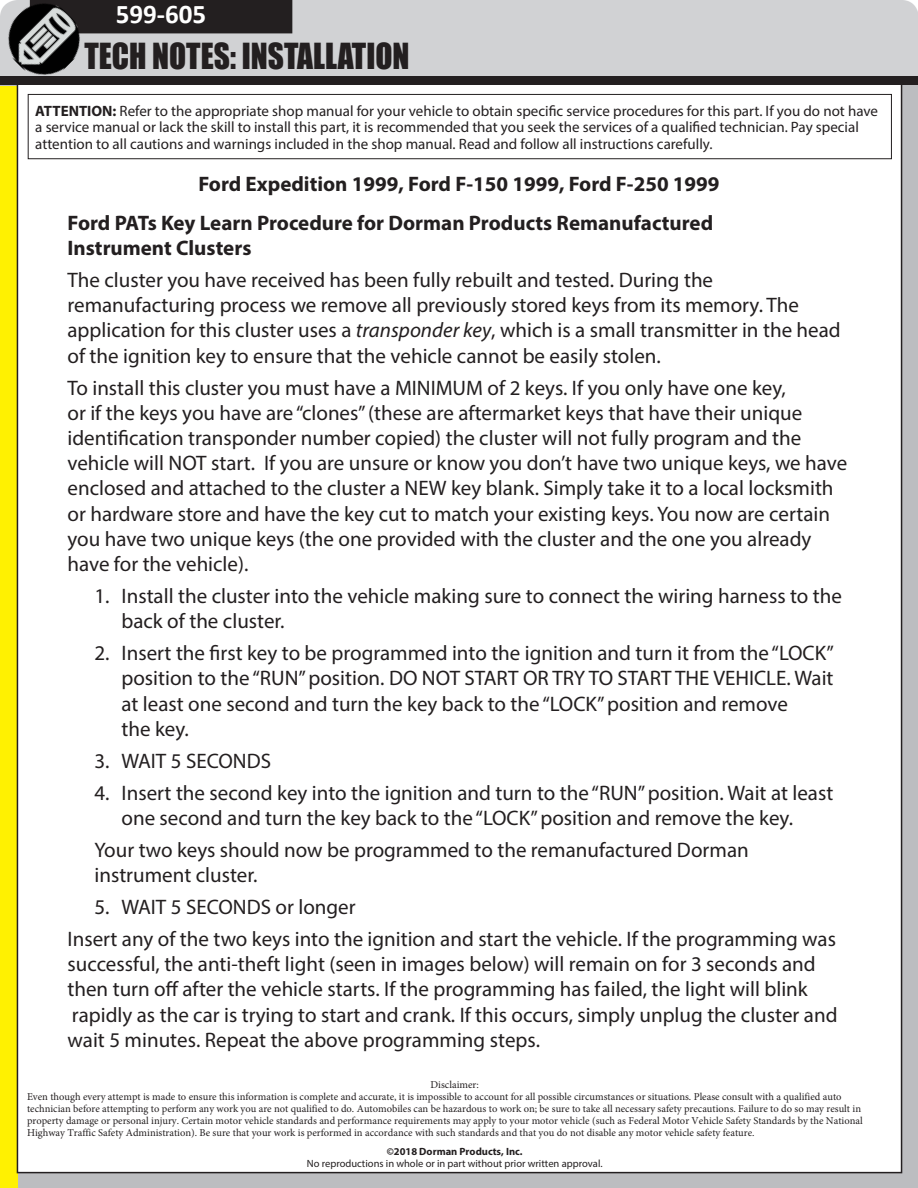
<style>
.page{position:relative;width:918px;height:1188px;background:#fff}
.page>*{position:absolute;margin:0;border:0;box-sizing:border-box;transform-origin:0 0}
.t1{font:33px "Impact";color:#231f20;scale:.95 1}
.t2{font:700 27px "Calibri";color:#fff}
.t3{font:21px/25.2px "Myriad Pro";color:#231f20}
.Make_Model_Year{font:700 21px/25.2px "Myriad Pro";color:#231f20}
.t4{font:15px/16.5px "Myriad Pro";color:#231f20}
.t5{font:10.5px/12px "Minion Pro";color:#231f20}
.t6{font:10.5px/12px "Myriad Pro";color:#231f20;text-align:center}
.s1{font-weight:700}
.s2{font-style:italic}
</style>
<div class="page">
<div style="left:0;top:80px;width:918px;height:1108px;background:#bcbdc0"></div>
<div style="left:94px;top:1px;width:824px;height:76px;background:#d1d2d4"></div>
<div style="left:0;top:86px;width:18px;height:1102px;background:#fff101"></div>
<div style="left:94px;top:0;width:198px;height:33px;background:#231f20"></div>
<img style="left:0;top:0;width:94px;height:90px">
<div style="left:17px;top:82px;width:885px;height:1091px;background:#fff"></div>
<div style="left:0;top:77px;width:918px;height:8px;background:#231f20"></div>
<div style="left:28px;top:94px;width:864px;height:65px;border:1px solid #231f20"></div>
<p class="t2" style="left:116px;top:-5px;width:92px">599-605</p>
<h1 class="t1" style="left:84px;top:31px;width:344px">TECH NOTES: INSTALLATION</h1>
<p class="t4" style="left:35px;top:102px;width:844px"><span class="s1">ATTENTION:</span> Refer to the appropriate shop manual for your vehicle to obtain specific service procedures for this part. If you do not have a service manual or lack the skill to install this part, it is recommended that you seek the services of a qualified technician. Pay special attention to all cautions and warnings included in the shop manual. Read and follow all instructions carefully.</p>
<p class="Make_Model_Year" style="left:198px;top:171px;width:523px">Ford Expedition 1999, Ford F-150 1999, Ford F-250 1999</p>
<p class="Make_Model_Year" style="left:68px;top:210px;width:647px">Ford PATs Key Learn Procedure for Dorman Products Remanufactured<br>Instrument Clusters</p>
<p class="t3" style="left:68px;top:267px;width:775px">The cluster you have received has been fully rebuilt and tested. During the remanufacturing process we remove all previously stored keys from its memory. The application for this cluster uses a <span class="s2">transponder key</span>, which is a small transmitter in the head of the ignition key to ensure that the vehicle cannot be easily stolen.</p>
<p class="t3" style="left:68px;top:375px;width:781px">To install this cluster you must have a MINIMUM of 2 keys. If you only have one key,<br>or if the keys you have are “clones” (these are aftermarket keys that have their unique identification transponder number copied) the cluster will not fully program and the vehicle will NOT start. If you are unsure or know you don’t have two unique keys, we have enclosed and attached to the cluster a NEW key blank. Simply take it to a local locksmith or hardware store and have the key cut to match your existing keys. You now are certain you have two unique keys (the one provided with the cluster and the one you already have for the vehicle).</p>
<p class="t3" style="left:122px;top:583px;width:722px;text-indent:-27px">1. Install the cluster into the vehicle making sure to connect the wiring harness to the back of the cluster.</p>
<p class="t3" style="left:122px;top:640px;width:714px;text-indent:-27px">2. Insert the first key to be programmed into the ignition and turn it from the “LOCK” position to the “RUN” position. DO NOT START OR TRY TO START THE VEHICLE. Wait at least one second and turn the key back to the “LOCK” position and remove<br>the key.</p>
<p class="t3" style="left:94px;top:748px;width:178px">3. WAIT 5 SECONDS</p>
<p class="t3" style="left:122px;top:780px;width:713px;text-indent:-27px">4. Insert the second key into the ignition and turn to the “RUN” position. Wait at least one second and turn the key back to the “LOCK” position and remove the key.</p>
<p class="t3" style="left:94px;top:837px;width:656px">Your two keys should now be programmed to the remanufactured Dorman instrument cluster.</p>
<p class="t3" style="left:94px;top:894px;width:263px">5. WAIT 5 SECONDS or longer</p>
<p class="t3" style="left:68px;top:926px;width:772px">Insert any of the two keys into the ignition and start the vehicle. If the programming was successful, the anti-theft light (seen in images below) will remain on for 3 seconds and then turn off after the vehicle starts. If the programming has failed, the light will blink rapidly as the car is trying to start and crank. If this occurs, simply unplug the cluster and wait 5 minutes. Repeat the above programming steps.</p>
<p class="t5" style="left:27px;top:1079px;width:837px;text-indent:404px">Disclaimer:<br>Even though every attempt is made to ensure this information is complete and accurate, it is impossible to account for all possible circumstances or situations. Please consult with a qualified auto technician before attempting to perform any work you are not qualified to do. Automobiles can be hazardous to work on; be sure to take all necessary safety precautions. Failure to do so may result in property damage or personal injury. Certain motor vehicle standards and performance requirements may apply to your motor vehicle (such as Federal Motor Vehicle Safety Standards by the National Highway Traffic Safety Administration). Be sure that your work is performed in accordance with such standards and that you do not disable any motor vehicle safety feature.</p>
<p class="t6" style="left:307px;top:1145px;width:297px"><span class="s1">©2018 Dorman Products, Inc.<br></span>No reproductions in whole or in part without prior written approval.</p>
</div>
